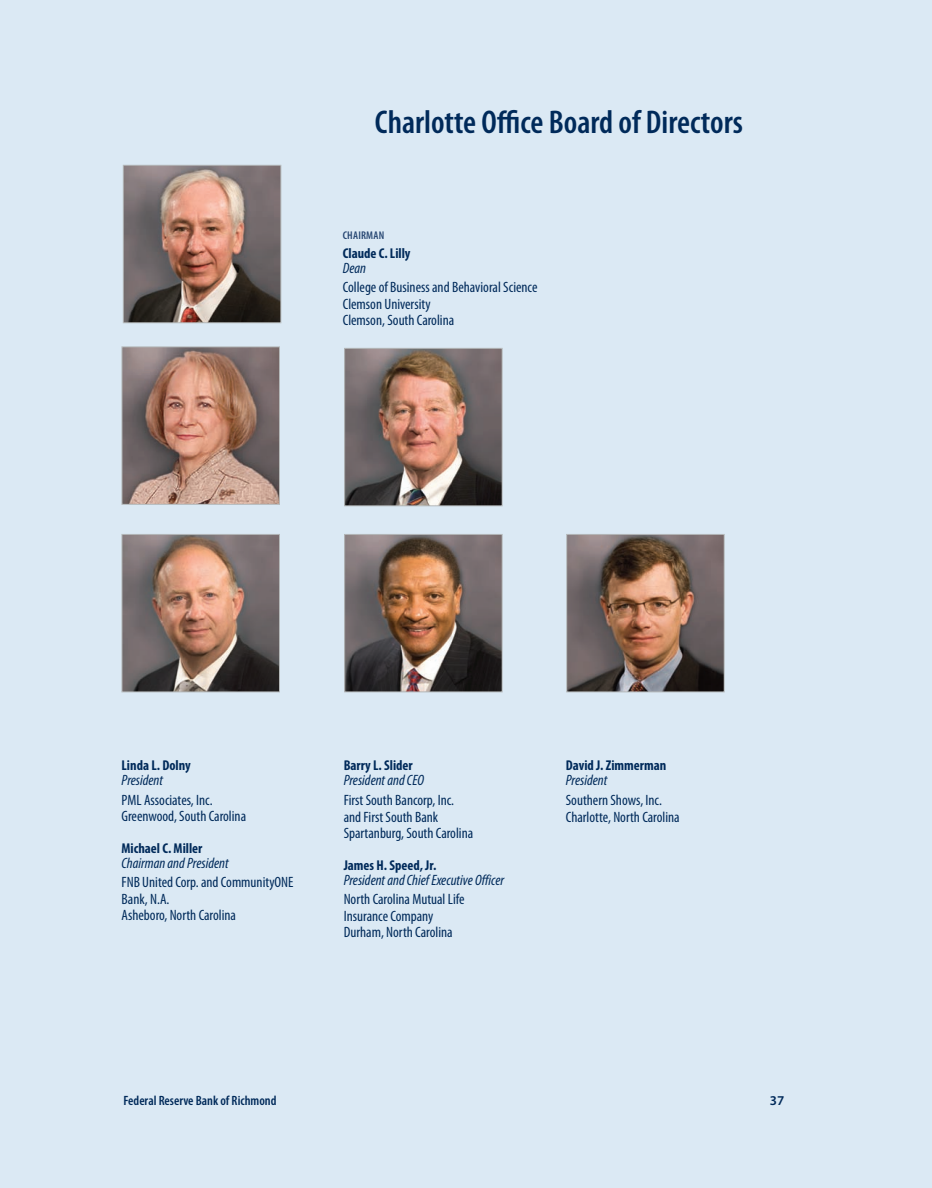
<style>
.page{position:relative;width:932px;height:1188px;background:#dbe9f4}
.page>*{position:absolute;margin:0;border:0;box-sizing:border-box;transform-origin:0 0}
.t1{font:600 condensed 33px "Myriad Pro";color:#002a5a}
.t2{font:condensed 15px/16.5px "Myriad Pro";color:#002a5a}
.t3{font:italic condensed 15px "Myriad Pro";color:#002a5a}
.t4{font:700 condensed 14.25px "Myriad Pro";color:#002a5a}
.t5{font:600 condensed 13.5px "Myriad Pro";color:#002a5a}
.t6{font:600 13.5px "Myriad Pro";color:#002a5a}
.t7{font:600 condensed 11.25px "Myriad Pro";letter-spacing:.02em;color:#254571}
</style>
<div class="page">
<img style="left:568px;top:536px;width:154px;height:154px">
<div style="left:566px;top:534px;width:158px;height:158px;border:1px solid #b4b8b9"></div>
<img style="left:346px;top:350px;width:154px;height:154px">
<div style="left:344px;top:348px;width:158px;height:158px;border:1px solid #b4b8b9"></div>
<img style="left:346px;top:536px;width:154px;height:154px">
<div style="left:344px;top:534px;width:158px;height:158px;border:1px solid #b4b8b9"></div>
<img style="left:124px;top:536px;width:154px;height:154px">
<div style="left:122px;top:534px;width:158px;height:158px;border:1px solid #b4b8b9"></div>
<img style="left:125px;top:167px;width:154px;height:154px">
<div style="left:123px;top:165px;width:158px;height:158px;border:1px solid #b4b8b9"></div>
<img style="left:124px;top:348px;width:154px;height:155px">
<div style="left:122px;top:346px;width:158px;height:159px;border:1px solid #b4b8b9"></div>
<h1 class="t1" style="left:375px;top:110px;width:369px">Charlotte Office Board of Directors</h1>
<p class="t7" style="left:343px;top:231px;width:43px">CHAIRMAn</p>
<p class="t4" style="left:343px;top:248px;width:69px">Claude C. Lilly</p>
<p class="t3" style="left:343px;top:262px;width:25px">Dean</p>
<p class="t2" style="left:343px;top:280px;width:196px">College of Business and Behavioral Science<br>Clemson University<br>Clemson, South Carolina</p>
<p class="t4" style="left:122px;top:760px;width:71px">Linda L. Dolny</p>
<p class="t3" style="left:122px;top:774px;width:43px">President</p>
<p class="t2" style="left:122px;top:793px;width:126px">PML Associates, Inc.<br>Greenwood, South Carolina</p>
<p class="t4" style="left:122px;top:843px;width:82px">Michael C. Miller</p>
<p class="t3" style="left:122px;top:857px;width:109px">Chairman and President</p>
<p class="t2" style="left:122px;top:875px;width:173px">FNB United Corp. and CommunityONE<br>Bank, N.A.<br>Asheboro, North Carolina</p>
<p class="t4" style="left:344px;top:760px;width:71px">Barry L. Slider</p>
<p class="t3" style="left:344px;top:775px;width:82px">President and CEO</p>
<p class="t2" style="left:344px;top:793px;width:131px">First South Bancorp, Inc. and First South Bank<br>Spartanburg, South Carolina</p>
<p class="t4" style="left:344px;top:860px;width:94px">James H. Speed, Jr.</p>
<p class="t3" style="left:344px;top:874px;width:162px">President and Chief Executive Officer</p>
<p class="t2" style="left:344px;top:892px;width:122px">North Carolina Mutual Life<br>Insurance Company<br>Durham, North Carolina</p>
<p class="t4" style="left:566px;top:760px;width:102px">David J. Zimmerman</p>
<p class="t3" style="left:566px;top:775px;width:43px">President</p>
<p class="t2" style="left:566px;top:793px;width:115px">Southern Shows, Inc.<br>Charlotte, North Carolina</p>
<p class="t5" style="left:124px;top:1096px;width:154px">Federal Reserve Bank of Richmond</p>
<p class="t6" style="left:770px;top:1096px;width:16px">37</p>
</div>
